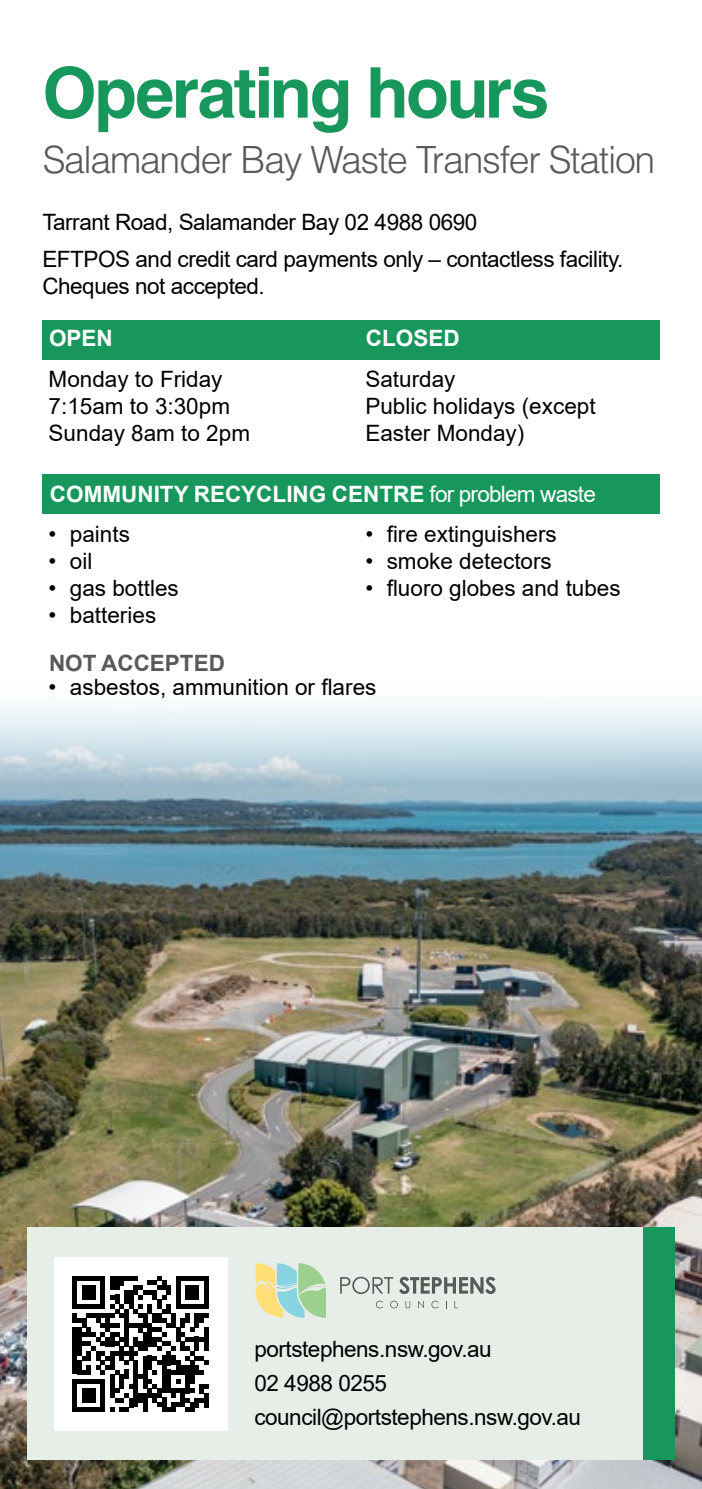
<style>
.page{position:relative;width:702px;height:1489px;background:#fff}
.page>*{position:absolute;margin:0;border:0;box-sizing:border-box;transform-origin:0 0}
.t1{font:700 70px "Helvetica";letter-spacing:-.04em;color:#18975d}
.t2{font:300 37.5px "Helvetica";letter-spacing:-.035em;color:#58595b}
.t3{font:22.5px/27px "Arial";color:#000}
.t4{font:22.5px/34px "Arial";letter-spacing:-.02em;color:#000}
.t5{font:700 22.5px "Arial";color:#fff}
.t6{font:700 22.5px "Arial";color:#58595b}
.s1{font-weight:400}
</style>
<div class="page">
<img style="left:0;top:705px;width:702px;height:783px">
<div style="left:42px;top:320px;width:617px;height:39px;background:#18975d"></div>
<div style="left:42px;top:474px;width:617px;height:39px;background:#18975d"></div>
<div style="left:27px;top:1227px;width:616px;height:232px;background:#e6eee7"></div>
<div style="left:643px;top:1227px;width:32px;height:232px;background:#18975d"></div>
<div style="left:54px;top:1256px;width:173px;height:174px;background:#fff"></div>
<div style="left:72px;top:1275px;width:5px;height:10px;background:#000"></div>
<div style="left:72px;top:1285px;width:5px;height:9px;background:#000"></div>
<div style="left:72px;top:1294px;width:5px;height:14px;background:#000"></div>
<div style="left:72px;top:1313px;width:5px;height:9px;background:#000"></div>
<div style="left:72px;top:1327px;width:5px;height:47px;background:#000"></div>
<div style="left:72px;top:1378px;width:5px;height:33px;background:#000"></div>
<svg style="left:77px;top:1276px;width:131px;height:135px"></svg>
<hr style="left:204px;top:1392px;width:4px;height:15px;background:#000">
<svg style="left:376px;top:1300px;width:7px;height:8px"></svg>
<svg style="left:390px;top:1300px;width:8px;height:8px"></svg>
<svg style="left:405px;top:1301px;width:5px;height:7px"></svg>
<svg style="left:418px;top:1301px;width:6px;height:6px"></svg>
<svg style="left:431px;top:1300px;width:7px;height:8px"></svg>
<svg style="left:454px;top:1301px;width:2px;height:6px"></svg>
<svg style="left:340px;top:1276px;width:53px;height:17px"></svg>
<svg style="left:399px;top:1276px;width:96px;height:17px"></svg>
<svg style="left:255px;top:1263px;width:71px;height:54px"></svg>
<h1 class="t1" style="left:42px;top:50px;width:508px">Operating hours</h1>
<h2 class="t2" style="left:42px;top:136px;width:614px">Salamander Bay Waste Transfer Station</h2>
<p class="t4" style="left:42px;top:203px;width:582px;line-height:37.5px">Tarrant Road, Salamander Bay 02 4988 0690<br>EFTPOS and credit card payments only – contactless facility.</p>
<p class="t4" style="left:42px;top:269px;width:224px">Cheques not accepted.</p>
<p class="t5" style="left:49px;top:322px;width:65px">OPEN</p>
<p class="t3" style="left:49px;top:365px;width:203px">Monday to Friday<br>7:15am to 3:30pm<br>Sunday 8am to 2pm</p>
<p class="t5" style="left:366px;top:322px;width:95px">CLOSED</p>
<p class="t3" style="left:365px;top:365px;width:232px">Saturday<br>Public holidays (except<br>Easter Monday)</p>
<p class="t5" style="left:50px;top:478px;width:547px">COMMUNITY RECYCLING CENTRE <span class="s1">for problem waste</span></p>
<p class="t3" style="left:49px;top:520px;width:83px">• paints</p>
<p class="t3" style="left:49px;top:547px;width:45px">• oil</p>
<p class="t3" style="left:49px;top:574px;width:132px">• gas bottles</p>
<p class="t3" style="left:49px;top:601px;width:109px">• batteries</p>
<p class="t3" style="left:365px;top:520px;width:193px">• fire extinguishers</p>
<p class="t3" style="left:365px;top:547px;width:188px">• smoke detectors</p>
<p class="t3" style="left:365px;top:574px;width:257px">• fluoro globes and tubes</p>
<p class="t6" style="left:49px;top:647px;width:177px">NOT ACCEPTED</p>
<p class="t3" style="left:49px;top:673px;width:329px">• asbestos, ammunition or flares</p>
<p class="t4" style="left:254px;top:1331px;width:328px">portstephens.nsw.gov.au<br>02 4988 0255 council@portstephens.nsw.gov.au</p>
</div>
